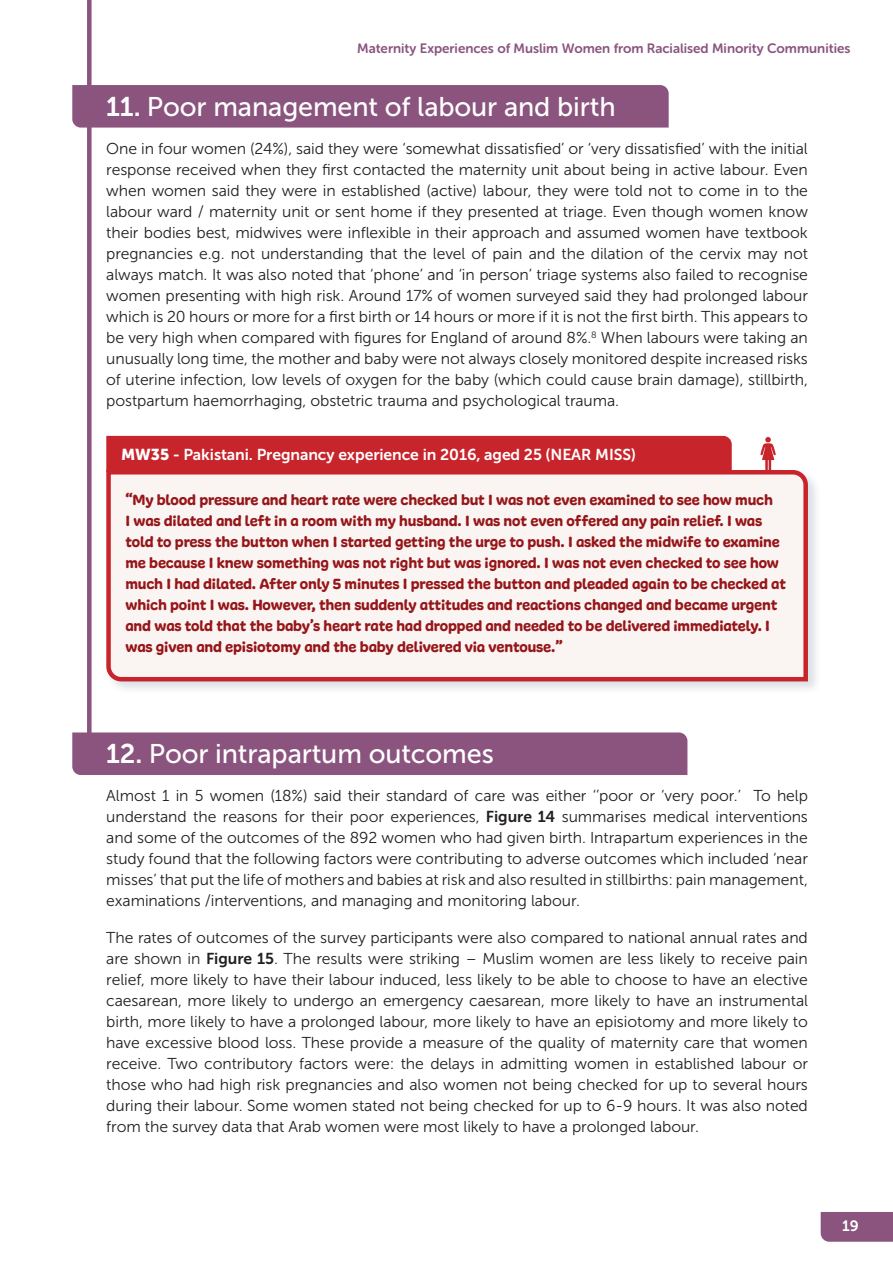
<style>
.page{position:relative;width:893px;height:1263px;background:#fff}
.page>*{position:absolute;margin:0;border:0;box-sizing:border-box;transform-origin:0 0}
.t1{font:27px "Museo Sans 500";letter-spacing:-.005em;color:#fff}
.body_para{font:15.75px/21px "Museo Sans 300";letter-spacing:-.005em;color:#231f20;text-align:justify}
.t2{font:15.75px/21px "Freude";letter-spacing:-.005em;color:#961619}
.t3{font:15.75px "Museo Sans 700";letter-spacing:-.005em;color:#fff}
.t4{font:15px "Museo Sans 700";color:#fff}
.t5{font:13.5px "Museo Sans Rounded 700";color:#8a547e}
.s1{font-family:"Museo Sans 700"}
.s2{font-family:"Museo Sans 900"}
</style>
<div class="page">
<div style="left:821px;top:1212px;width:72px;height:30px;background:#8a547e"></div>
<div style="left:72px;top:732px;width:615px;height:43px;background:#8a547e"></div>
<div style="left:72px;top:85px;width:597px;height:43px;background:#8a547e"></div>
<div style="left:87px;top:0;width:5px;height:756px;background:#8a547e"></div>
<div style="left:106px;top:436px;width:626px;height:32px;background:#c8242b"></div>
<div style="left:104px;top:468px;width:718px;height:228px;background:#01304d;opacity:.15"></div>
<svg style="left:104px;top:468px;width:706px;height:216px"></svg>
<svg style="left:760px;top:437px;width:16px;height:34px"></svg>
<p class="t5" style="left:357px;top:40px;width:495px">Maternity Experiences of Muslim Women from Racialised Minority Communities</p>
<p class="t1" style="left:106px;top:92px;width:511px"><span class="s1">11.</span> Poor management of labour and birth</p>
<p class="body_para" style="left:106px;top:138px;width:703px">One in four women (24%), said they were ‘somewhat dissatisfied’ or ‘very dissatisfied’ with the initial response received when they first contacted the maternity unit about being in active labour. Even when women said they were in established (active) labour, they were told not to come in to the labour ward / maternity unit or sent home if they presented at triage. Even though women know their bodies best, midwives were inflexible in their approach and assumed women have textbook pregnancies e.g. not understanding that the level of pain and the dilation of the cervix may not always match. It was also noted that ‘phone’ and ‘in person’ triage systems also failed to recognise women presenting with high risk. Around 17% of women surveyed said they had prolonged labour which is 20 hours or more for a first birth or 14 hours or more if it is not the first birth. This appears to be very high when compared with figures for England of around 8%.<sup>8</sup> When labours were taking an unusually long time, the mother and baby were not always closely monitored despite increased risks of uterine infection, low levels of oxygen for the baby (which could cause brain damage), stillbirth, postpartum haemorrhaging, obstetric trauma and psychological trauma.</p>
<p class="t3" style="left:121px;top:445px;width:516px"><span class="s2">MW35</span> - Pakistani. Pregnancy experience in 2016, aged 25 (NEAR MISS)</p>
<p class="t2" style="left:125px;top:489px;width:662px">“My blood pressure and heart rate were checked but I was not even examined to see how much<br>I was dilated and left in a room with my husband. I was not even offered any pain relief. I was told to press the button when I started getting the urge to push. I asked the midwife to examine me because I knew something was not right but was ignored. I was not even checked to see how much I had dilated. After only 5 minutes I pressed the button and pleaded again to be checked at which point I was. However, then suddenly attitudes and reactions changed and became urgent and was told that the baby’s heart rate had dropped and needed to be delivered immediately. I was given and episiotomy and the baby delivered via ventouse.”</p>
<p class="t1" style="left:106px;top:739px;width:389px"><span class="s1">12.</span> Poor intrapartum outcomes</p>
<p class="body_para" style="left:106px;top:785px;width:703px">Almost 1 in 5 women (18%) said their standard of care was either ‘’poor or ‘very poor.’ To help understand the reasons for their poor experiences, <span class="s1">Figure 14</span> summarises medical interventions and some of the outcomes of the 892 women who had given birth. Intrapartum experiences in the study found that the following factors were contributing to adverse outcomes which included ‘near misses’ that put the life of mothers and babies at risk and also resulted in stillbirths: pain management, examinations /interventions, and managing and monitoring labour.</p>
<p class="body_para" style="left:106px;top:927px;width:703px">The rates of outcomes of the survey participants were also compared to national annual rates and are shown in <span class="s1">Figure 15</span>. The results were striking – Muslim women are less likely to receive pain relief, more likely to have their labour induced, less likely to be able to choose to have an elective caesarean, more likely to undergo an emergency caesarean, more likely to have an instrumental birth, more likely to have a prolonged labour, more likely to have an episiotomy and more likely to have excessive blood loss. These provide a measure of the quality of maternity care that women receive. Two contributory factors were: the delays in admitting women in established labour or those who had high risk pregnancies and also women not being checked for up to several hours during their labour. Some women stated not being checked for up to 6-9 hours. It was also noted from the survey data that Arab women were most likely to have a prolonged labour.</p>
<p class="t4" style="left:842px;top:1217px;width:18px">19</p>
</div>
